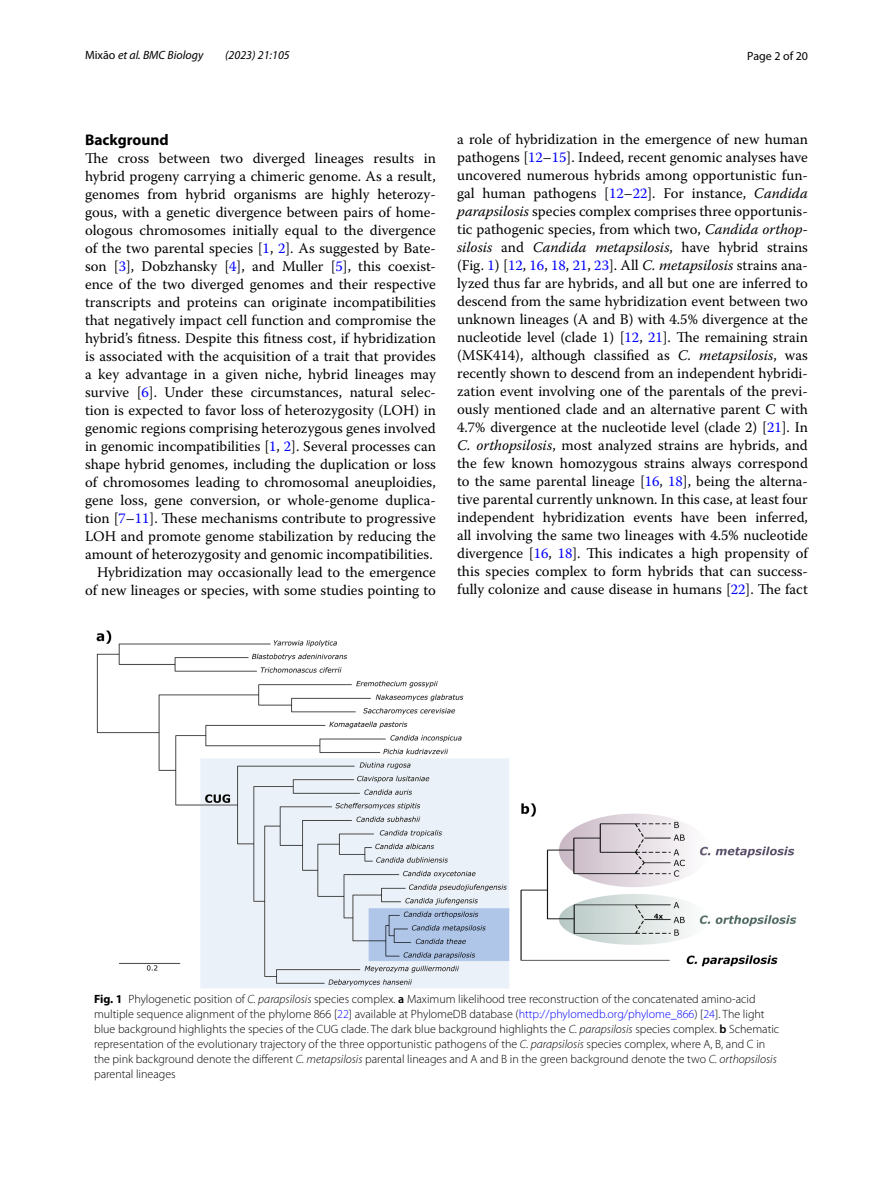
<style>
.page{position:relative;width:893px;height:1187px;background:#fff}
.page>*{position:absolute;margin:0;border:0;box-sizing:border-box;transform-origin:0 0}
.t1{font:700 15.45px "Myriad Pro";color:#000}
.t2{font:14.7px/18px "Warnock Pro";color:#000;text-align:right}
.t3{font:300 12px/15px "Myriad Pro";color:#000}
.t4{font:italic 12px "Myriad Pro";color:#000}
.t5{font:12px "Myriad Pro";color:#000}
.s1{font-style:normal}
.s2{color:#00f}
.s3{font-style:italic}
.s4{font-weight:700}
.s5{font-weight:600}
</style>
<div class="page">
<img style="left:96px;top:630px;width:701px;height:358px">
<p class="t4" style="left:85px;top:48px;width:120px"><span class="s1">Mixão</span> et al. BMC Biology</p>
<p class="t4" style="left:225px;top:48px;width:66px">(2023) 21:105</p>
<p class="t5" style="left:747px;top:48px;width:62px">Page 2 of 20</p>
<p class="t1" style="left:85px;top:129px;width:85px">Background</p>
<p class="t2" style="left:85px;top:148px;width:352px">The cross between two diverged lineages results in hybrid progeny carrying a chimeric genome. As a result, genomes from hybrid organisms are highly heterozy&shy;gous, with a genetic divergence between pairs of home&shy;ologous chromosomes initially equal to the divergence of the two parental species [<span class="s2">1</span>, <span class="s2">2</span>]. As suggested by Bate&shy;son [<span class="s2">3</span>], Dobzhansky [<span class="s2">4</span>], and Muller [<span class="s2">5</span>], this coexist&shy;ence of the two diverged genomes and their respective transcripts and proteins can originate incompatibilities that negatively impact cell function and compromise the hybrid’s fitness. Despite this fitness cost, if hybridization is associated with the acquisition of a trait that provides a key advantage in a given niche, hybrid lineages may survive [<span class="s2">6</span>]. Under these circumstances, natural selec&shy;tion is expected to favor loss of heterozygosity (LOH) in genomic regions comprising heterozygous genes involved in genomic incompatibilities [<span class="s2">1</span>, <span class="s2">2</span>]. Several processes can shape hybrid genomes, including the duplication or loss of chromosomes leading to chromosomal aneuploidies, gene loss, gene conversion, or whole-genome duplica&shy;tion [<span class="s2">7</span>–<span class="s2">11</span>]. These mechanisms contribute to progressive LOH and promote genome stabilization by reducing the amount of heterozygosity and genomic incompatibilities.<br>Hybridization may occasionally lead to the emergence of new lineages or species, with some studies pointing to</p>
<p class="t2" style="left:457px;top:130px;width:352px;text-align:justify">a role of hybridization in the emergence of new human pathogens [<span class="s2">12</span>–<span class="s2">15</span>]. Indeed, recent genomic analyses have uncovered numerous hybrids among opportunistic fun&shy;gal human pathogens [<span class="s2">12</span>–<span class="s2">22</span>]. For instance, <span class="s3">Candida parapsilosis</span> species complex comprises three opportunis&shy;tic pathogenic species, from which two, <span class="s3">Candida orthop&shy;silosis</span> and <span class="s3">Candida metapsilosis</span>, have hybrid strains (Fig. <span class="s2">1</span>) [<span class="s2">12</span>, <span class="s2">16</span>, <span class="s2">18</span>, <span class="s2">21</span>, <span class="s2">23</span>]. All <span class="s3">C. metapsilosis</span> strains ana&shy;lyzed thus far are hybrids, and all but one are inferred to descend from the same hybridization event between two unknown lineages (A and B) with 4.5% divergence at the nucleotide level (clade 1) [<span class="s2">12</span>, <span class="s2">21</span>]. The remaining strain (MSK414), although classified as <span class="s3">C. metapsilosis</span>, was recently shown to descend from an independent hybridi&shy;zation event involving one of the parentals of the previ&shy;ously mentioned clade and an alternative parent C with 4.7% divergence at the nucleotide level (clade 2) [<span class="s2">21</span>]. In <span class="s3">C. orthopsilosis</span>, most analyzed strains are hybrids, and the few known homozygous strains always correspond to the same parental lineage [<span class="s2">16</span>, <span class="s2">18</span>], being the alterna&shy;tive parental currently unknown. In this case, at least four independent hybridization events have been inferred, all involving the same two lineages with 4.5% nucleotide divergence [<span class="s2">16</span>, <span class="s2">18</span>]. This indicates a high propensity of this species complex to form hybrids that can success&shy;fully colonize and cause disease in humans [<span class="s2">22</span>]. The fact</p>
<p class="t3" style="left:94px;top:991px;width:687px"><span class="s4">Fig. 1</span> Phylogenetic position of <span class="s3">C. parapsilosis</span> species complex. <span class="s5">a</span> Maximum likelihood tree reconstruction of the concatenated amino-acid multiple sequence alignment of the phylome 866 [<span class="s2">22</span>] available at PhylomeDB database (<span class="s2">http://phylomedb.org/phylome_866</span>) [<span class="s2">24</span>]. The light blue background highlights the species of the CUG clade. The dark blue background highlights the <span class="s3">C. parapsilosis</span> species complex. <span class="s5">b</span> Schematic representation of the evolutionary trajectory of the three opportunistic pathogens of the <span class="s3">C. parapsilosis</span> species complex, where A, B, and C in the pink background denote the different <span class="s3">C. metapsilosis</span> parental lineages and A and B in the green background denote the two <span class="s3">C. orthopsilosis </span>parental lineages</p>
</div>
